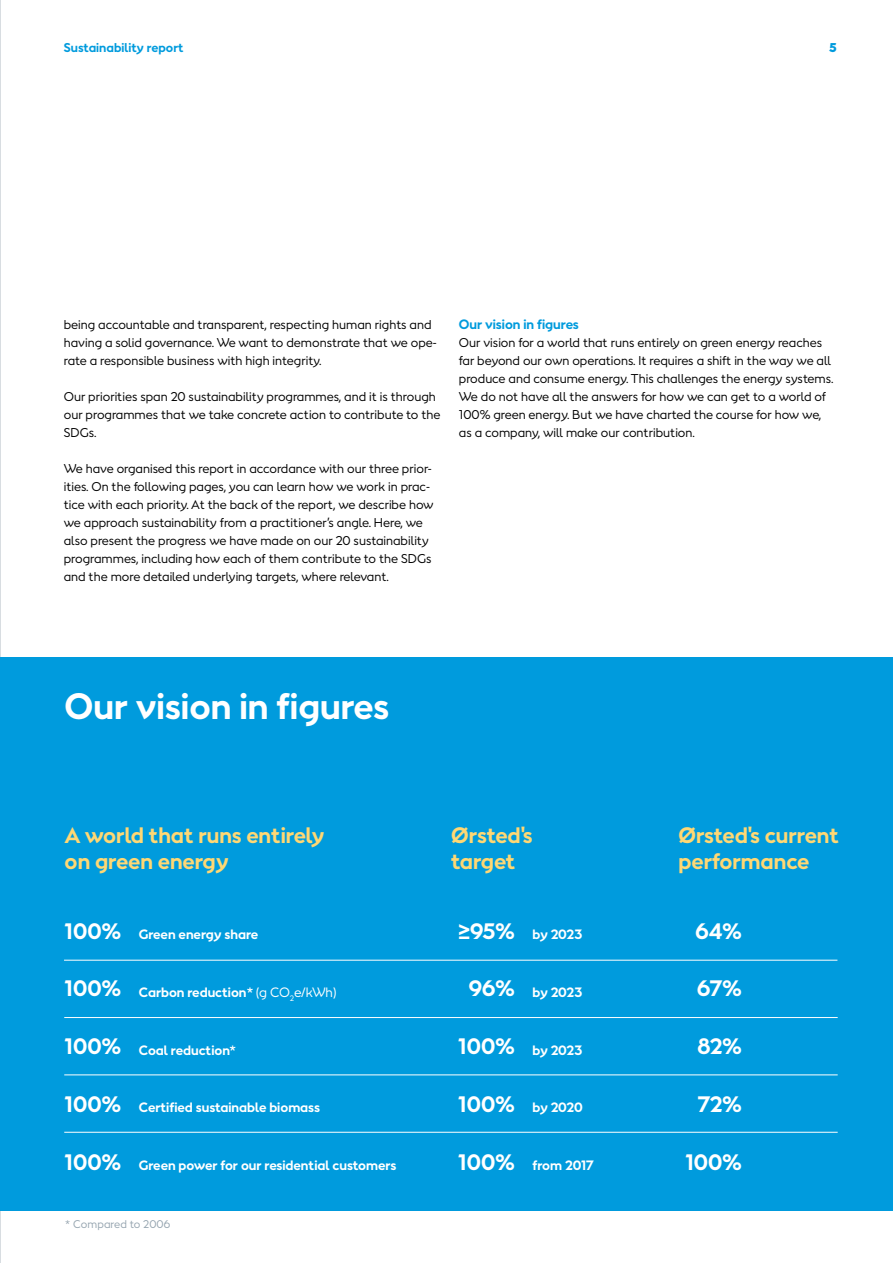
<style>
.page{position:relative;width:893px;height:1263px;background:#fff}
.page>*{position:absolute;margin:0;border:0;box-sizing:border-box;transform-origin:0 0}
.t1{font:700 34.5px "Orsted Sans";color:#fff}
.t2{font:700 21px/25.5px "Orsted Sans";color:#ffd874}
.t3{font:700 21px "Orsted Sans";color:#fff}
.t4{font:700 12.75px "Orsted Sans";color:#fff}
.t5{font:700 12.75px "Orsted Sans";color:#009bdd}
.t6{font:12px/18px "Orsted Sans";color:#000}
.t7{font:700 12px "Orsted Sans";letter-spacing:.005em;color:#009bdd}
.t8{font:900 12px "Orsted Sans";color:#009bdd}
.t9{font:10.5px "Orsted Sans";letter-spacing:.01em;color:#96a5b0}
.s1{font-weight:400}
</style>
<div class="page">
<hr style="left:0;top:0;width:1px;height:1263px;background:#b1bcc4">
<div style="left:0;top:657px;width:893px;height:553px;background:#009bdd"></div>
<hr style="left:64px;top:960px;width:773px;height:1px;background:#fff">
<hr style="left:64px;top:1074px;width:774px;height:1px;background:#fff">
<hr style="left:64px;top:1017px;width:774px;height:1px;background:#fff">
<hr style="left:64px;top:1132px;width:774px;height:1px;background:#fff">
<p class="t7" style="left:64px;top:40px;width:121px">Sustainability report</p>
<p class="t8" style="left:829px;top:40px;width:9px">5</p>
<p class="t6" style="left:64px;top:315px;width:374px">being accountable and transparent, respecting human rights and having a solid governance. We want to demonstrate that we ope&shy;rate a responsible business with high integrity.</p>
<p class="t6" style="left:64px;top:387px;width:378px">Our priorities span 20 sustainability programmes, and it is through our programmes that we take concrete action to contribute to the<br>SDGs.</p>
<p class="t6" style="left:64px;top:459px;width:371px">We have organised this report in accordance with our three prior&shy;ities. On the following pages, you can learn how we work in prac&shy;tice with each priority. At the back of the report, we describe how we approach sustainability from a practitioner’s angle. Here, we also present the progress we have made on our 20 sustainability programmes, including how each of them contribute to the SDGs and the more detailed underlying targets, where relevant.</p>
<p class="t5" style="left:459px;top:316px;width:121px">Our vision in figures</p>
<p class="t6" style="left:459px;top:334px;width:376px">Our vision for a world that runs entirely on green energy reaches far beyond our own operations. It requires a shift in the way we all produce and consume energy. This challenges the energy systems.<br>We do not have all the answers for how we can get to a world of 100% green energy. But we have charted the course for how we, as a company, will make our contribution.</p>
<h1 class="t1" style="left:65px;top:683px;width:326px">Our vision in figures</h1>
<h2 class="t2" style="left:65px;top:823px;width:261px">A world that runs entirely on green energy</h2>
<h2 class="t2" style="left:678px;top:823px;width:162px">Ørsted's current performance</h2>
<h2 class="t2" style="left:451px;top:823px;width:83px">Ørsted's target</h2>
<h2 class="t3" style="left:65px;top:917px;width:58px">100%</h2>
<p class="t4" style="left:139px;top:926px;width:121px">Green energy share</p>
<h2 class="t3" style="left:458px;top:917px;width:58px">≥95%</h2>
<p class="t4" style="left:533px;top:926px;width:51px">by 2023</p>
<h2 class="t3" style="left:695px;top:917px;width:48px">64%</h2>
<h2 class="t3" style="left:65px;top:974px;width:58px">100%</h2>
<p class="t4" style="left:139px;top:984px;width:199px">Carbon reduction* <span class="s1">(g CO</span><sub>2</sub><span class="s1">e/kWh)</span></p>
<h2 class="t3" style="left:469px;top:974px;width:47px">96%</h2>
<p class="t4" style="left:533px;top:983px;width:51px">by 2023</p>
<h2 class="t3" style="left:697px;top:974px;width:46px">67%</h2>
<h2 class="t3" style="left:65px;top:1032px;width:58px">100%</h2>
<p class="t4" style="left:139px;top:1041px;width:99px">Coal reduction*</p>
<h2 class="t3" style="left:458px;top:1032px;width:58px">100%</h2>
<p class="t4" style="left:533px;top:1041px;width:51px">by 2023</p>
<h2 class="t3" style="left:697px;top:1032px;width:46px">82%</h2>
<h2 class="t3" style="left:65px;top:1090px;width:58px">100%</h2>
<p class="t4" style="left:139px;top:1099px;width:183px">Certified sustainable biomass</p>
<h2 class="t3" style="left:458px;top:1090px;width:58px">100%</h2>
<p class="t4" style="left:533px;top:1099px;width:52px">by 2020</p>
<h2 class="t3" style="left:698px;top:1090px;width:45px">72%</h2>
<h2 class="t3" style="left:65px;top:1148px;width:58px">100%</h2>
<p class="t4" style="left:139px;top:1157px;width:259px">Green power for our residential customers</p>
<h2 class="t3" style="left:458px;top:1148px;width:58px">100%</h2>
<p class="t4" style="left:533px;top:1157px;width:63px">from 2017</p>
<h2 class="t3" style="left:685px;top:1148px;width:58px">100%</h2>
<p class="t9" style="left:65px;top:1217px;width:106px">* Compared to 2006</p>
</div>
